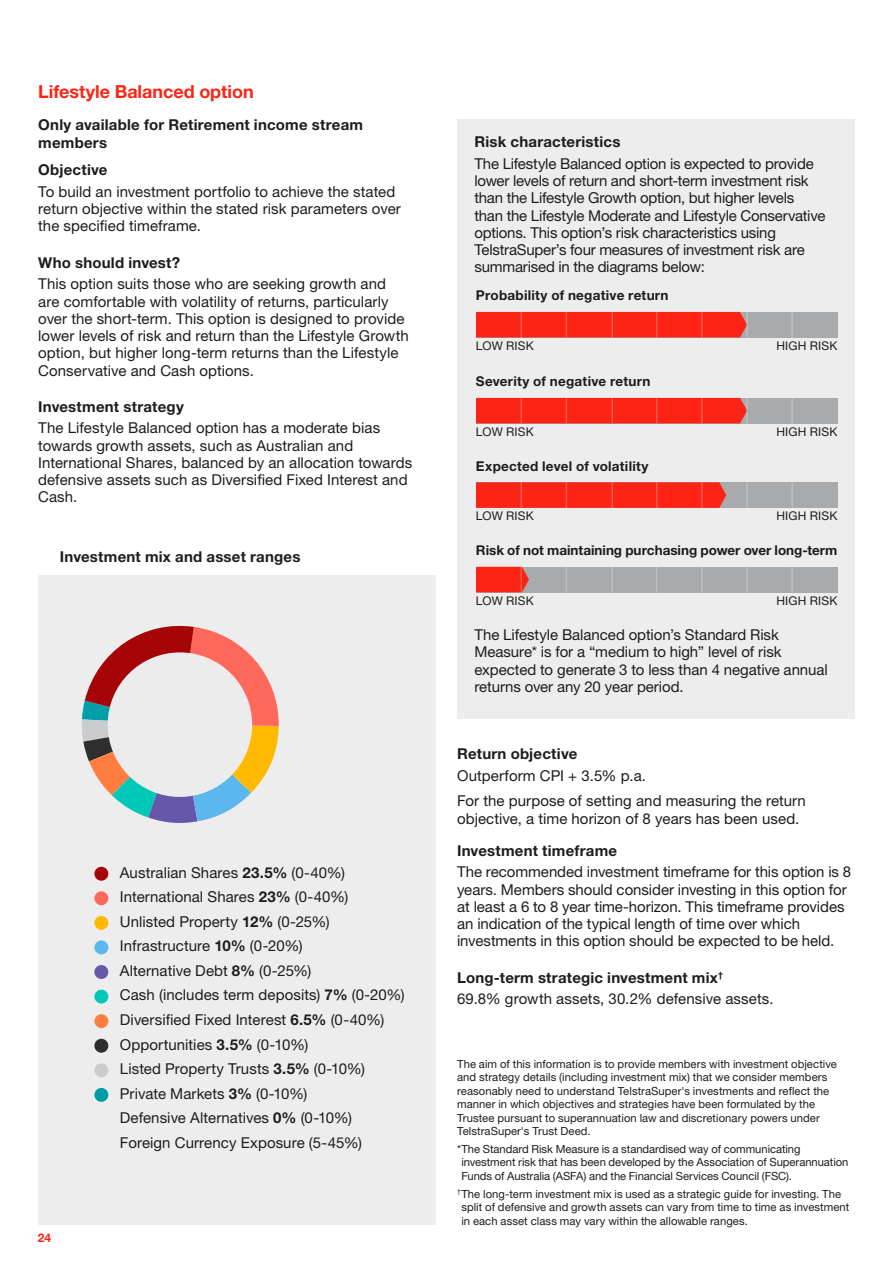
<style>
.page{position:relative;width:893px;height:1263px;background:#fff}
.page>*{position:absolute;margin:0;border:0;box-sizing:border-box;transform-origin:0 0}
._04_Heading_2{font:700 18px "Helvetica Neue LT Std";letter-spacing:-.005em;color:#fd2415}
._07_Body_Copy{font:15px/17.2px "Helvetica Neue LT Std";color:#1d1d1b}
._12_Table_copy{font:15px "Helvetica Neue LT Std";letter-spacing:.005em;color:#1d1d1b}
._05_Heading_3{font:700 15px/17.2px "Helvetica Neue LT Std";letter-spacing:.015em;color:#1d1d1b}
._05_Heading_3-2{font:700 13.5px "Helvetica Neue LT Std";letter-spacing:.015em;color:#1d1d1b}
._05_Heading_3-3{font:12px "Helvetica Neue LT Std";letter-spacing:.01em;color:#1d1d1b}
.t1{font:700 12px "Helvetica Neue LT Std";color:#fd2415}
._13_Disclaimers{font:11.25px/13.5px "Helvetica Neue LT Std";letter-spacing:.005em;color:#1d1d1b}
.s1{font-weight:700}
</style>
<div class="page">
<div style="left:38px;top:575px;width:398px;height:650px;background:#ededed"></div>
<svg style="left:82px;top:625px;width:197px;height:198px"></svg>
<div style="left:108px;top:652px;width:144px;height:145px;background:#ececec;border-radius:50%"></div>
<div style="left:457px;top:119px;width:398px;height:599px;background:#ededed"></div>
<div style="left:476px;top:312px;width:361px;height:25px;background:#a8aaac"></div>
<div style="left:476px;top:398px;width:361px;height:25px;background:#a8aaac"></div>
<div style="left:476px;top:482px;width:361px;height:26px;background:#a8aaac"></div>
<div style="left:476px;top:567px;width:361px;height:25px;background:#a8aaac"></div>
<svg style="left:476px;top:567px;width:53px;height:25px"></svg>
<div style="left:476px;top:312px;width:270px;height:25px;background:#fd2415"></div>
<hr style="left:701px;top:312px;width:2px;height:25px;background:#fff">
<hr style="left:746px;top:312px;width:2px;height:25px;background:#fff">
<hr style="left:791px;top:312px;width:2px;height:25px;background:#fff">
<div style="left:476px;top:398px;width:270px;height:25px;background:#fd2415"></div>
<hr style="left:701px;top:398px;width:2px;height:25px;background:#fff">
<hr style="left:746px;top:398px;width:2px;height:25px;background:#fff">
<hr style="left:791px;top:398px;width:2px;height:25px;background:#fff">
<svg style="left:476px;top:482px;width:250px;height:26px;background:#fa291a"></svg>
<hr style="left:701px;top:482px;width:2px;height:26px;background:#fff">
<hr style="left:746px;top:482px;width:2px;height:26px;background:#fff">
<hr style="left:791px;top:482px;width:2px;height:26px;background:#fff">
<hr style="left:520px;top:567px;width:2px;height:25px;background:#fff">
<svg style="left:566px;top:567px;width:1px;height:25px"></svg>
<hr style="left:611px;top:567px;width:2px;height:25px;background:#fff">
<svg style="left:656px;top:567px;width:1px;height:25px"></svg>
<hr style="left:701px;top:567px;width:2px;height:25px;background:#fff">
<hr style="left:746px;top:567px;width:2px;height:25px;background:#fff">
<hr style="left:791px;top:567px;width:2px;height:25px;background:#fff">
<div style="left:94px;top:867px;width:14px;height:14px;background:#a50507;border-radius:50%"></div>
<div style="left:94px;top:891px;width:14px;height:14px;background:#ff695b;border-radius:50%"></div>
<div style="left:94px;top:916px;width:14px;height:14px;background:#ffba00;border-radius:50%"></div>
<div style="left:94px;top:940px;width:14px;height:14px;background:#5bb7ee;border-radius:50%"></div>
<div style="left:94px;top:965px;width:14px;height:14px;background:#6657a8;border-radius:50%"></div>
<div style="left:94px;top:990px;width:14px;height:13px;background:#00c8b8;border-radius:50%"></div>
<div style="left:94px;top:1014px;width:14px;height:14px;background:#ff7d41;border-radius:50%"></div>
<div style="left:94px;top:1039px;width:14px;height:14px;background:#2e2e2e;border-radius:50%"></div>
<div style="left:94px;top:1063px;width:14px;height:14px;background:#cbcccd;border-radius:50%"></div>
<div style="left:94px;top:1088px;width:14px;height:14px;background:#009da9;border-radius:50%"></div>
<p class="_04_Heading_2" style="left:38px;top:80px;width:217px">Lifestyle Balanced option</p>
<p class="_05_Heading_3" style="left:38px;top:116px;width:326px">Only available for Retirement income stream members</p>
<p class="_05_Heading_3" style="left:38px;top:161px;width:71px">Objective</p>
<p class="_07_Body_Copy" style="left:38px;top:183px;width:364px">To build an investment portfolio to achieve the stated return objective within the stated risk parameters over the specified timeframe.</p>
<p class="_05_Heading_3" style="left:38px;top:253px;width:143px">Who should invest?</p>
<p class="_07_Body_Copy" style="left:38px;top:275px;width:372px">This option suits those who are seeking growth and are comfortable with volatility of returns, particularly over the short-term. This option is designed to provide lower levels of risk and return than the Lifestyle Growth option, but higher long-term returns than the Lifestyle Conservative and Cash options.</p>
<p class="_05_Heading_3" style="left:38px;top:398px;width:147px">Investment strategy</p>
<p class="_07_Body_Copy" style="left:38px;top:419px;width:376px">The Lifestyle Balanced option has a moderate bias towards growth assets, such as Australian and International Shares, balanced by an allocation towards defensive assets such as Diversified Fixed Interest and Cash.</p>
<p class="_05_Heading_3" style="left:60px;top:547px;width:242px">Investment mix and asset ranges</p>
<p class="t1" style="left:38px;top:1230px;width:15px">24</p>
<p class="_12_Table_copy" style="left:120px;top:863px;width:227px">Australian Shares <span class="s1">23.5%</span> (0-40%)</p>
<p class="_12_Table_copy" style="left:120px;top:888px;width:230px">International Shares <span class="s1">23%</span> (0-40%)</p>
<p class="_12_Table_copy" style="left:120px;top:912px;width:211px">Unlisted Property <span class="s1">12%</span> (0-25%)</p>
<p class="_12_Table_copy" style="left:120px;top:937px;width:184px">Infrastructure <span class="s1">10%</span> (0-20%)</p>
<p class="_12_Table_copy" style="left:120px;top:961px;width:193px">Alternative Debt <span class="s1">8%</span> (0-25%)</p>
<p class="_12_Table_copy" style="left:120px;top:986px;width:286px">Cash (includes term deposits) <span class="s1">7%</span> (0-20%)</p>
<p class="_12_Table_copy" style="left:120px;top:1011px;width:266px">Diversified Fixed Interest <span class="s1">6.5%</span> (0-40%)</p>
<p class="_12_Table_copy" style="left:120px;top:1035px;width:190px">Opportunities <span class="s1">3.5%</span> (0-10%)</p>
<p class="_12_Table_copy" style="left:120px;top:1060px;width:247px">Listed Property Trusts <span class="s1">3.5%</span> (0-10%)</p>
<p class="_12_Table_copy" style="left:120px;top:1084px;width:189px">Private Markets <span class="s1">3%</span> (0-10%)</p>
<p class="_12_Table_copy" style="left:120px;top:1109px;width:234px">Defensive Alternatives <span class="s1">0%</span> (0-10%)</p>
<p class="_12_Table_copy" style="left:120px;top:1133px;width:244px">Foreign Currency Exposure (5-45%)</p>
<p class="_05_Heading_3" style="left:474px;top:133px;width:148px">Risk characteristics</p>
<p class="_07_Body_Copy" style="left:474px;top:155px;width:352px">The Lifestyle Balanced option is expected to provide lower levels of return and short-term investment risk than the Lifestyle Growth option, but higher levels than the Lifestyle Moderate and Lifestyle Conservative options. This option’s risk characteristics using TelstraSuper’s four measures of investment risk are summarised in the diagrams below:</p>
<p class="_05_Heading_3-2" style="left:476px;top:287px;width:194px">Probability of negative return</p>
<p class="_05_Heading_3-3" style="left:476px;top:338px;width:59px">LOW RISK</p>
<p class="_05_Heading_3-3" style="left:776px;top:338px;width:62px">HIGH RISK</p>
<p class="_05_Heading_3-2" style="left:476px;top:373px;width:176px">Severity of negative return</p>
<p class="_05_Heading_3-3" style="left:476px;top:424px;width:59px">LOW RISK</p>
<p class="_05_Heading_3-3" style="left:776px;top:424px;width:62px">HIGH RISK</p>
<p class="_05_Heading_3-2" style="left:476px;top:458px;width:174px">Expected level of volatility</p>
<p class="_05_Heading_3-3" style="left:476px;top:509px;width:59px">LOW RISK</p>
<p class="_05_Heading_3-3" style="left:776px;top:509px;width:62px">HIGH RISK</p>
<p class="_05_Heading_3-2" style="left:476px;top:542px;width:363px">Risk of not maintaining purchasing power over long-term</p>
<p class="_05_Heading_3-3" style="left:476px;top:594px;width:59px">LOW RISK</p>
<p class="_05_Heading_3-3" style="left:776px;top:594px;width:62px">HIGH RISK</p>
<p class="_07_Body_Copy" style="left:474px;top:626px;width:355px">The Lifestyle Balanced option’s Standard Risk Measure* is for a “medium to high” level of risk expected to generate 3 to less than 4 negative annual returns over any 20 year period.</p>
<p class="_05_Heading_3" style="left:457px;top:745px;width:122px">Return objective</p>
<p class="_07_Body_Copy" style="left:457px;top:766px;width:190px">Outperform CPI + 3.5% p.a.</p>
<p class="_07_Body_Copy" style="left:457px;top:792px;width:350px">For the purpose of setting and measuring the return objective, a time horizon of 8 years has been used.</p>
<p class="_05_Heading_3" style="left:457px;top:841px;width:162px">Investment timeframe</p>
<p class="_07_Body_Copy" style="left:457px;top:863px;width:396px">The recommended investment timeframe for this option is 8 years. Members should consider investing in this option for at least a 6 to 8 year time-horizon. This timeframe provides an indication of the typical length of time over which investments in this option should be expected to be held.</p>
<p class="_05_Heading_3" style="left:457px;top:968px;width:267px">Long-term strategic investment mix<sup>†</sup></p>
<p class="_07_Body_Copy" style="left:457px;top:990px;width:318px">69.8% growth assets, 30.2% defensive assets.</p>
<p class="_13_Disclaimers" style="left:457px;top:1057px;width:381px">The aim of this information is to provide members with investment objective and strategy details (including investment mix) that we consider members reasonably need to understand TelstraSuper's investments and reflect the manner in which objectives and strategies have been formulated by the Trustee pursuant to superannuation law and discretionary powers under TelstraSuper's Trust Deed.</p>
<p class="_13_Disclaimers" style="left:461px;top:1142px;width:389px;text-indent:-4px">*The Standard Risk Measure is a standardised way of communicating investment risk that has been developed by the Association of Superannuation<br>Funds of Australia (ASFA) and the Financial Services Council (FSC).</p>
<p class="_13_Disclaimers" style="left:461px;top:1187px;width:390px;text-indent:-4px"><sup>†</sup>The long-term investment mix is used as a strategic guide for investing. The split of defensive and growth assets can vary from time to time as investment in each asset class may vary within the allowable ranges.</p>
</div>
